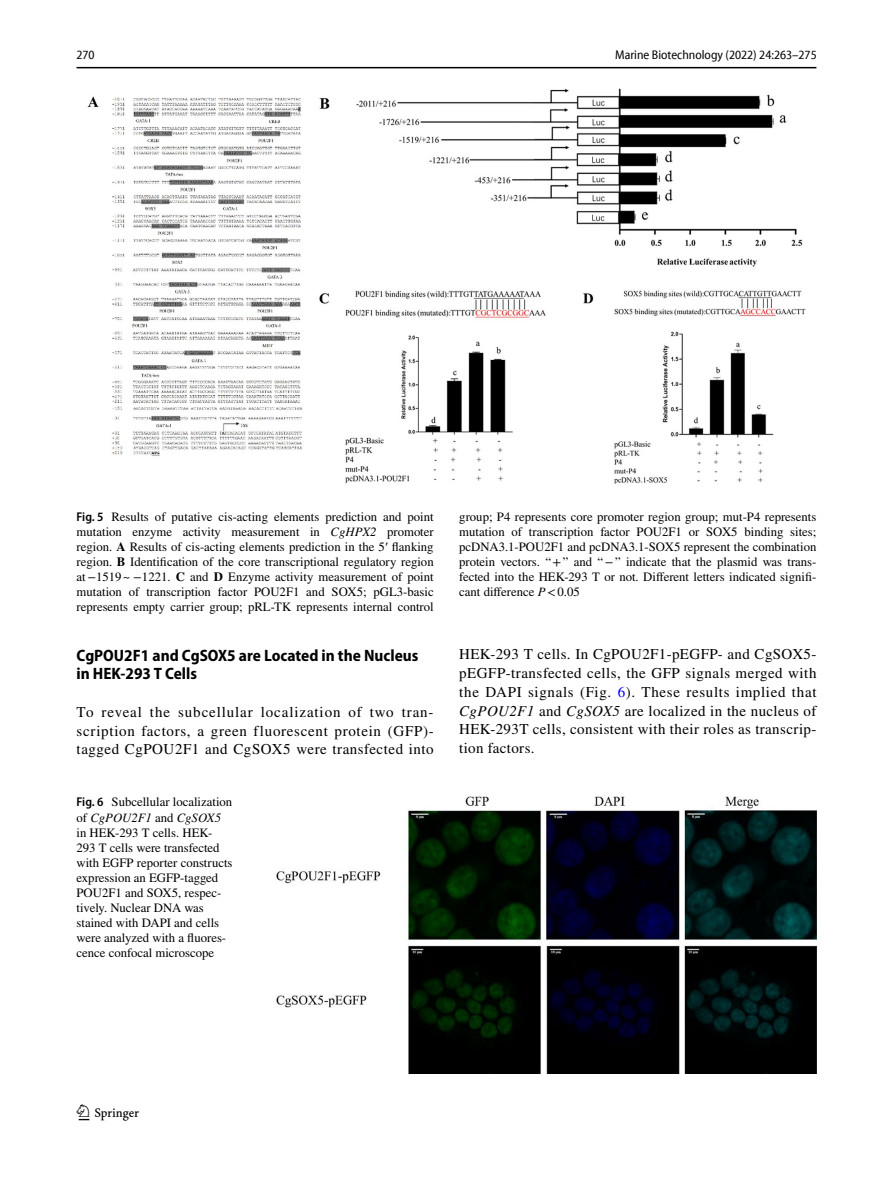
<style>
.page{position:relative;width:893px;height:1187px;background:#fff}
.page>*{position:absolute;margin:0;border:0;box-sizing:border-box;transform-origin:0 0}
.t1{font:22.5px "Springnew Regular 2";color:#000}
.t2{font:700 semi-condensed 16.5px/18.8px "Myriad Pro";color:#000}
.t3{font:15px/18.8px "STIX";letter-spacing:.025em;color:#000;text-align:justify}
.t4{font:12.75px/15px "STIX";color:#000;text-align:justify}
.t5{font:semi-condensed 12.75px "Myriad Pro Unic";color:#000}
.s1{font-family:"Myriad Pro";font-weight:600;font-stretch:semi-condensed}
.s2{font-style:italic}
.s3{font-weight:700}
.s4{font-family:"Times New Roman"}
.s5{color:#00f}
</style>
<div class="page">
<hr style="left:77px;top:67px;width:739px;height:1px;background:#000">
<img style="left:87px;top:88px;width:719px;height:396px">
<img style="left:276px;top:797px;width:540px;height:276px">
<p class="t5" style="left:77px;top:50px;width:20px">270</p>
<p class="t5" style="left:615px;top:50px;width:203px">Marine Biotechnology (2022) 24:263–275</p>
<p class="t4" style="left:77px;top:509px;width:359px"><span class="s1">Fig. 5</span> Results of putative cis-acting elements prediction and point mutation enzyme activity measurement in <span class="s2">CgHPX2</span> promoter region. <span class="s3">A</span> Results of cis-acting elements prediction in the 5<span class="s4">′</span> flanking region. <span class="s3">B</span> Identification of the core transcriptional regulatory region at−1519~ −1221. <span class="s3">C</span> and <span class="s3">D</span> Enzyme activity measurement of point mutation of transcription factor POU2F1 and SOX5; pGL3-basic represents empty carrier group; pRL-TK represents internal control</p>
<p class="t4" style="left:459px;top:509px;width:359px">group; P4 represents core promoter region group; mut-P4 represents mutation of transcription factor POU2F1 or SOX5 binding sites; pcDNA3.1-POU2F1 and pcDNA3.1-SOX5 represent the combination protein vectors. “+” and “−” indicate that the plasmid was trans&shy;fected into the HEK-293 T or not. Different letters indicated signifi&shy;cant difference <span class="s2">P</span>&lt;0.05</p>
<p class="t2" style="left:77px;top:645px;width:343px">CgPOU2F1 and CgSOX5 are Located in the Nucleus in HEK‑293 T Cells</p>
<p class="t3" style="left:77px;top:703px;width:359px">To reveal the subcellular localization of two tran&shy;scription factors, a green fluorescent protein (GFP)- tagged CgPOU2F1 and CgSOX5 were transfected into</p>
<p class="t4" style="left:77px;top:795px;width:158px;text-align:left"><span class="s1">Fig. 6</span> Subcellular localization of <span class="s2">CgPOU2F1</span> and <span class="s2">CgSOX5 </span>in HEK-293 T cells. HEK-<br>293 T cells were transfected with EGFP reporter constructs expression an EGFP-tagged<br>POU2F1 and SOX5, respec&shy;tively. Nuclear DNA was stained with DAPI and cells were analyzed with a fluores&shy;cence confocal microscope</p>
<p class="t3" style="left:459px;top:646px;width:359px">HEK-293 T cells. In CgPOU2F1-pEGFP- and CgSOX5- pEGFP-transfected cells, the GFP signals merged with the DAPI signals (Fig. <span class="s5">6</span>). These results implied that <span class="s2">CgPOU2F1</span> and <span class="s2">CgSOX5</span> are localized in the nucleus of HEK-293T cells, consistent with their roles as transcrip&shy;tion factors.</p>
<h1 class="t1" style="left:79px;top:1104px;width:62px">1 3</h1>
</div>
